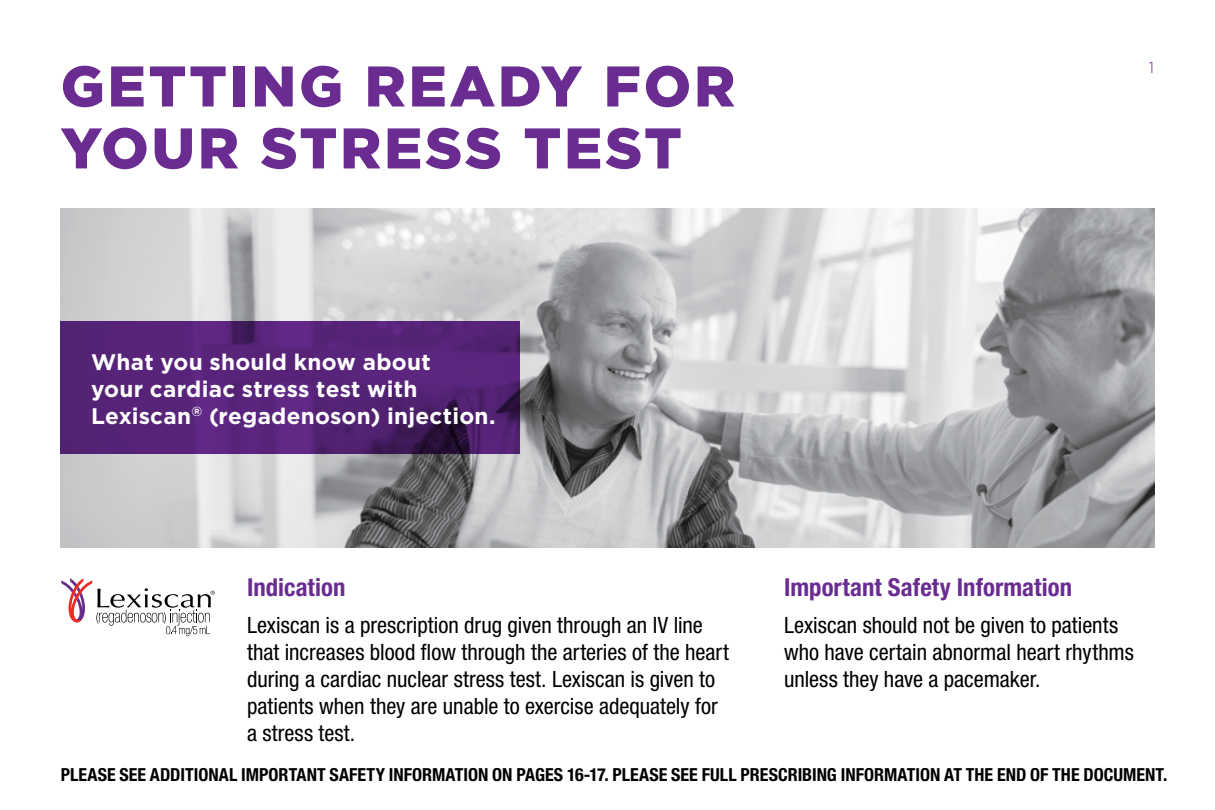
<style>
.page{position:relative;width:1215px;height:810px;background:#fff}
.page>*{position:absolute;margin:0;border:0;box-sizing:border-box;transform-origin:0 0}
.t1{font:900 57.15px/61.9px "Gotham";letter-spacing:.05em;color:#6a2c91}
.t2{font:700 condensed 24.75px "Helvetica Neue LT Std";color:#6a2c91}
.t3{font:condensed 22.5px/27px "Helvetica Neue LT Std";color:#000}
.t4{font:700 22.5px/27px "Gotham";letter-spacing:.01em;color:#fff}
.t5{font:700 condensed 18px "Helvetica Neue LT Std";color:#000}
.t6{font:300 15.75px "Gotham";color:#6a2c91}
</style>
<div class="page">
<img style="left:61px;top:209px;width:1093px;height:339px">
<svg style="left:61px;top:578px;width:154px;height:58px"></svg>
<svg style="left:61px;top:321px;width:459px;height:133px;background:#542275"></svg>
<h1 class="t1" style="left:61px;top:54px;width:676px">GETTING READY FOR<br>YOUR STRESS TEST</h1>
<p class="t6" style="left:1149px;top:59px;width:7px">1</p>
<p class="t4" style="left:91px;top:348px;width:406px">What you should know about<br>your cardiac stress test with<br>Lexiscan<sup>®</sup> (regadenoson) injection.</p>
<p class="t2" style="left:247px;top:572px;width:100px">Indication</p>
<p class="t3" style="left:247px;top:611px;width:483px">Lexiscan is a prescription drug given through an IV line that increases blood flow through the arteries of the heart during a cardiac nuclear stress test. Lexiscan is given to patients when they are unable to exercise adequately for a stress test.</p>
<p class="t2" style="left:784px;top:572px;width:289px">Important Safety Information</p>
<p class="t3" style="left:784px;top:611px;width:351px">Lexiscan should not be given to patients who have certain abnormal heart rhythms unless they have a pacemaker.</p>
<p class="t5" style="left:61px;top:763px;width:1108px">PLEASE SEE ADDITIONAL IMPORTANT SAFETY INFORMATION ON PAGES 16-17. PLEASE SEE FULL PRESCRIBING INFORMATION AT THE END OF THE DOCUMENT.</p>
</div>
